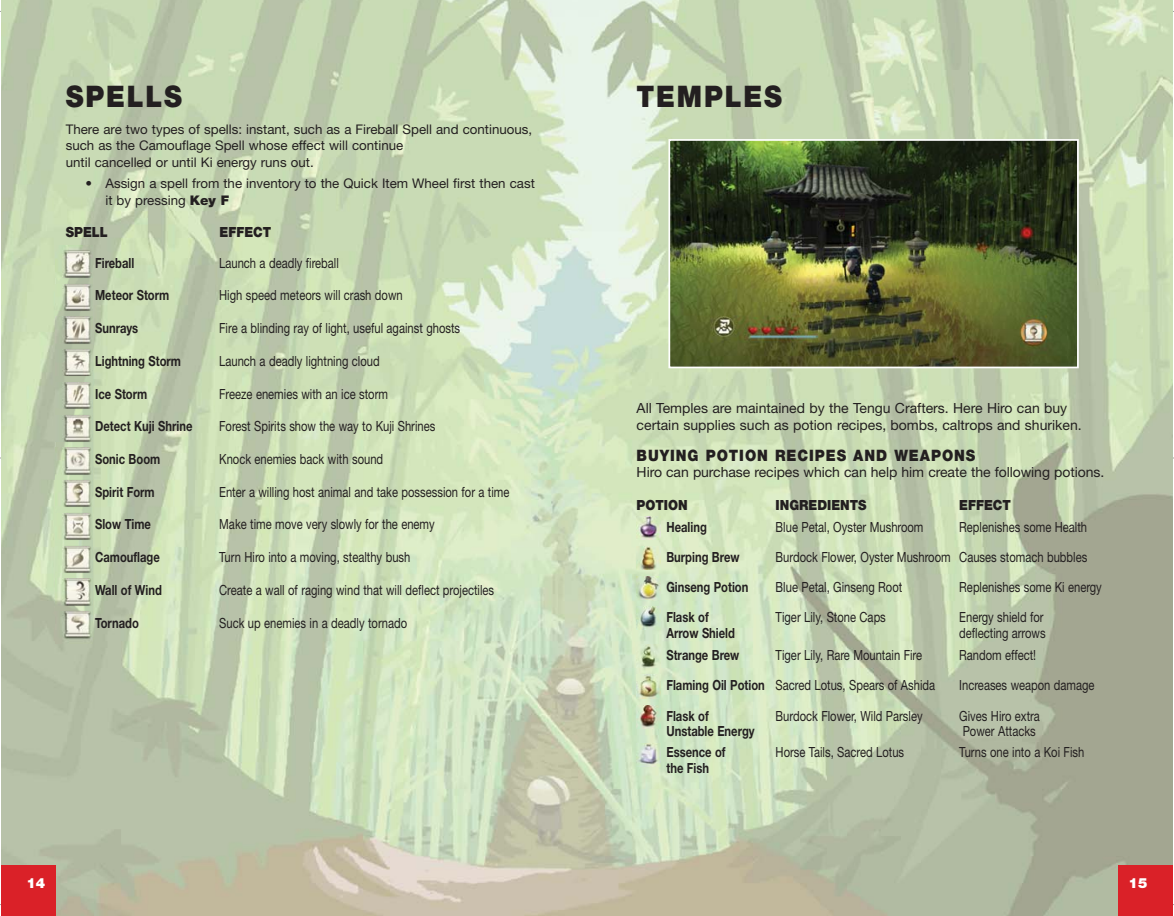
<style>
.page{position:relative;width:1174px;height:916px;background:#fff}
.page>*{position:absolute;margin:0;border:0;box-sizing:border-box;transform-origin:0 0}
.t1{font:900 29.75px "Helvetica Neue LT";letter-spacing:.065em;color:#231f20;scale:.9 1}
.t2{font:900 15.75px "Helvetica Neue LT";letter-spacing:.065em;color:#231f20;scale:.9 1}
.t3{font:14px "Helvetica Neue";color:#231f20;scale:.8 1}
.t4{font:700 14px "Helvetica Neue";color:#231f20;scale:.8 1}
.t5{font:14px/16.6px "Helvetica Neue";color:#231f20}
.t6{font:900 14px "Helvetica Neue LT";color:#231f20;scale:.9 1}
.t7{font:900 14px "Helvetica Neue LT";color:#fff}
.t8{font:13.3px/16.6px "Helvetica Neue";color:#231f20}
.s1{font-weight:900}
.s2{font-weight:700}
</style>
<div class="page">
<img style="left:1px;top:0;width:1171px;height:916px">
<div style="left:1117px;top:865px;width:55px;height:51px;background:#da2128"></div>
<div style="left:1px;top:865px;width:55px;height:51px;background:#da2128"></div>
<img style="left:671px;top:142px;width:404px;height:223px">
<div style="left:668px;top:139px;width:410px;height:229px;border:2px solid #fff"></div>
<img style="left:636px;top:516px;width:24px;height:23px">
<img style="left:636px;top:576px;width:24px;height:24px">
<img style="left:636px;top:644px;width:24px;height:24px">
<img style="left:636px;top:674px;width:24px;height:24px">
<img style="left:636px;top:606px;width:24px;height:24px">
<img style="left:636px;top:546px;width:24px;height:24px">
<img style="left:636px;top:705px;width:24px;height:23px">
<img style="left:636px;top:743px;width:24px;height:23px">
<img style="left:56px;top:246px;width:37px;height:397px">
<h1 class="t1" style="left:66px;top:86px;width:130px">SPELLS</h1>
<p class="t8" style="left:66px;top:122px;width:468px">There are two types of spells: instant, such as a Fireball Spell and continuous, such as the Camouflage Spell whose effect will continue<br>until cancelled or until Ki energy runs out.</p>
<p class="t8" style="left:105px;top:177px;width:431px;text-indent:-20px">• Assign a spell from the inventory to the Quick Item Wheel first then cast it by pressing <span class="s1">Key F</span></p>
<p class="t6" style="left:66px;top:227px;width:48px">SPELL</p>
<p class="t6" style="left:220px;top:227px;width:59px">EFFECT</p>
<p class="t4" style="left:95px;top:258px;width:50px">Fireball</p>
<p class="t3" style="left:219px;top:258px;width:151px">Launch a deadly fireball</p>
<p class="t4" style="left:95px;top:290px;width:94px">Meteor Storm</p>
<p class="t3" style="left:219px;top:290px;width:231px">High speed meteors will crash down</p>
<p class="t4" style="left:95px;top:323px;width:55px">Sunrays</p>
<p class="t3" style="left:219px;top:323px;width:302px">Fire a blinding ray of light, useful against ghosts</p>
<p class="t4" style="left:95px;top:356px;width:109px">Lightning Storm</p>
<p class="t3" style="left:219px;top:356px;width:202px">Launch a deadly lightning cloud</p>
<p class="t4" style="left:95px;top:389px;width:67px">Ice Storm</p>
<p class="t3" style="left:219px;top:389px;width:212px">Freeze enemies with an ice storm</p>
<p class="t4" style="left:95px;top:421px;width:123px">Detect Kuji Shrine</p>
<p class="t3" style="left:219px;top:421px;width:271px">Forest Spirits show the way to Kuji Shrines</p>
<p class="t4" style="left:95px;top:454px;width:83px">Sonic Boom</p>
<p class="t3" style="left:219px;top:454px;width:206px">Knock enemies back with sound</p>
<p class="t4" style="left:95px;top:487px;width:76px">Spirit Form</p>
<p class="t3" style="left:219px;top:487px;width:364px">Enter a willing host animal and take possession for a time</p>
<p class="t4" style="left:95px;top:519px;width:71px">Slow Time</p>
<p class="t3" style="left:219px;top:519px;width:271px">Make time move very slowly for the enemy</p>
<p class="t4" style="left:95px;top:552px;width:82px">Camouflage</p>
<p class="t3" style="left:219px;top:552px;width:240px">Turn Hiro into a moving, stealthy bush</p>
<p class="t4" style="left:95px;top:585px;width:85px">Wall of Wind</p>
<p class="t3" style="left:219px;top:585px;width:345px">Create a wall of raging wind that will deflect projectiles</p>
<p class="t4" style="left:95px;top:618px;width:56px">Tornado</p>
<p class="t3" style="left:219px;top:618px;width:236px">Suck up enemies in a deadly tornado</p>
<h1 class="t1" style="left:636px;top:86px;width:163px">TEMPLES</h1>
<p class="t5" style="left:636px;top:401px;width:446px">All Temples are maintained by the Tengu Crafters. Here Hiro can buy certain supplies such as potion recipes, bombs, caltrops and shuriken.</p>
<p class="t2" style="left:636px;top:449px;width:378px">BUYING POTION RECIPES AND WEAPONS</p>
<p class="t5" style="left:636px;top:465px;width:469px">Hiro can purchase recipes which can help him create the following potions.</p>
<p class="t6" style="left:636px;top:499px;width:58px">POTION</p>
<p class="t6" style="left:775px;top:499px;width:103px">INGREDIENTS</p>
<p class="t6" style="left:959px;top:499px;width:59px">EFFECT</p>
<p class="t4" style="left:666px;top:521px;width:52px">Healing</p>
<p class="t3" style="left:775px;top:521px;width:186px">Blue Petal, Oyster Mushroom</p>
<p class="t3" style="left:959px;top:521px;width:161px">Replenishes some Health</p>
<p class="t4" style="left:666px;top:552px;width:93px">Burping Brew</p>
<p class="t3" style="left:775px;top:552px;width:391px">Burdock Flower, Oyster Mushroom Causes stomach bubbles</p>
<p class="t4" style="left:666px;top:582px;width:104px">Ginseng Potion</p>
<p class="t3" style="left:775px;top:582px;width:160px">Blue Petal, Ginseng Root</p>
<p class="t3" style="left:959px;top:582px;width:180px">Replenishes some Ki energy</p>
<p class="t4" style="left:666px;top:612px;width:54px">Flask of</p>
<p class="t3" style="left:775px;top:612px;width:139px">Tiger Lily, Stone Caps</p>
<p class="t3" style="left:959px;top:612px;width:107px">Energy shield for</p>
<p class="t4" style="left:666px;top:628px;width:87px">Arrow Shield</p>
<p class="t3" style="left:959px;top:628px;width:109px">deflecting arrows</p>
<p class="t4" style="left:666px;top:650px;width:93px">Strange Brew</p>
<p class="t3" style="left:775px;top:650px;width:185px">Tiger Lily, Rare Mountain Fire</p>
<p class="t3" style="left:959px;top:650px;width:98px">Random effect!</p>
<p class="t3" style="left:666px;top:680px;width:337px"><span class="s2">Flaming Oil Potion</span> Sacred Lotus, Spears of Ashida</p>
<p class="t3" style="left:959px;top:680px;width:171px">Increases weapon damage</p>
<p class="t4" style="left:666px;top:711px;width:54px">Flask of</p>
<p class="t3" style="left:775px;top:711px;width:185px">Burdock Flower, Wild Parsley</p>
<p class="t3" style="left:959px;top:711px;width:102px">Gives Hiro extra</p>
<p class="t4" style="left:666px;top:726px;width:112px">Unstable Energy</p>
<p class="t3" style="left:962px;top:726px;width:93px">Power Attacks</p>
<p class="t4" style="left:666px;top:747px;width:76px">Essence of</p>
<p class="t3" style="left:775px;top:747px;width:162px">Horse Tails, Sacred Lotus</p>
<p class="t3" style="left:959px;top:747px;width:158px">Turns one into a Koi Fish</p>
<p class="t4" style="left:666px;top:763px;width:55px">the Fish</p>
<p class="t7" style="left:27px;top:878px;width:20px">14</p>
<p class="t7" style="left:1128px;top:878px;width:20px">15</p>
</div>
